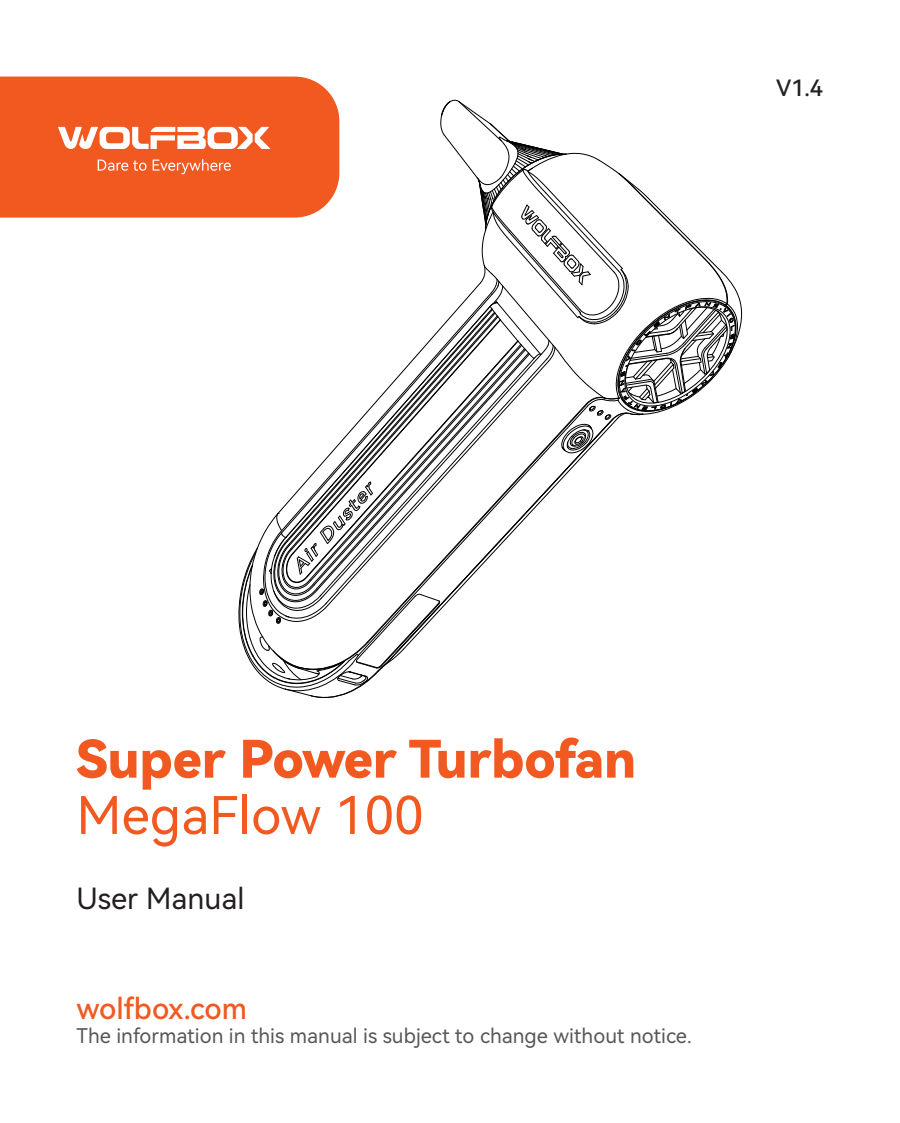
<style>
.page{position:relative;width:900px;height:1123px;background:#fff}
.page>*{position:absolute;margin:0;border:0;box-sizing:border-box;transform-origin:0 0}
.t1{font:51.75px/56.2px "Harmony OS Sans Black";color:#f15921}
.t2{font:29.25px "Harmony OS Sans Medium";color:#f15921}
.t3{font:29.25px "Harmony OS Sans";color:#231f20}
.t4{font:22.5px "Harmony OS Sans Medium";color:#231f20}
.t5{font:20.25px "Harmony OS Sans";color:#57585a}
.s1{font-family:"Harmony OS Sans"}
</style>
<div class="page">
<div style="left:0;top:77px;width:334px;height:140px;background:#f15921"></div>
<svg style="left:58px;top:99px;width:684px;height:599px"></svg>
<p class="t4" style="left:775px;top:72px;width:48px">V1.4</p>
<p class="t1" style="left:77px;top:729px;width:560px">Super Power Turbofan<br><span class="s1">MegaFlow 100</span></p>
<p class="t3" style="left:77px;top:878px;width:169px">User Manual</p>
<p class="t2" style="left:77px;top:988px;width:172px">wolfbox.com</p>
<p class="t5" style="left:77px;top:1021px;width:616px">The information in this manual is subject to change without notice.</p>
</div>
